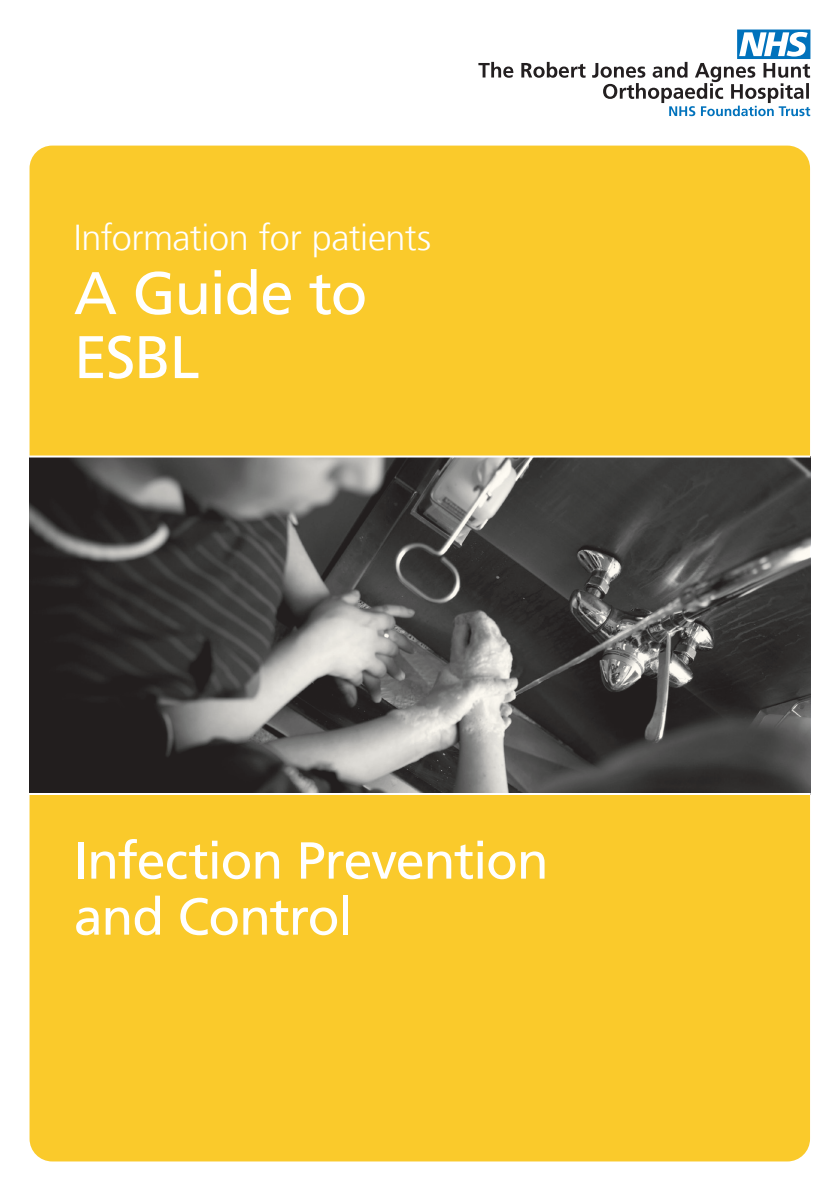
<style>
.page{position:relative;width:840px;height:1191px;background:#fff}
.page>*{position:absolute;margin:0;border:0;box-sizing:border-box;transform-origin:0 0}
.t1{font:60px/64px "Frutiger LT";letter-spacing:-.025em;color:#fff}
.t2{font:52px/56px "Frutiger LT";letter-spacing:-.02em;color:#fff}
.t3{font:300 36px "Frutiger LT";letter-spacing:-.01em;color:#fff}
</style>
<div class="page">
<svg style="left:478px;top:30px;width:332px;height:86px"></svg>
<div style="left:30px;top:146px;width:779px;height:1015px;background:#faca2b;border-radius:23px"></div>
<svg style="left:30px;top:457px;width:779px;height:336px;background:#51504f"></svg>
<hr style="left:29px;top:455px;width:781px;height:2px;background:#fff">
<hr style="left:29px;top:793px;width:781px;height:2px;background:#fff">
<p class="t3" style="left:74px;top:217px;width:359px">Information for patients</p>
<p class="t1" style="left:74px;top:261px;width:295px">A Guide to<br>ESBL</p>
<p class="t2" style="left:74px;top:833px;width:476px">Infection Prevention and Control</p>
</div>
